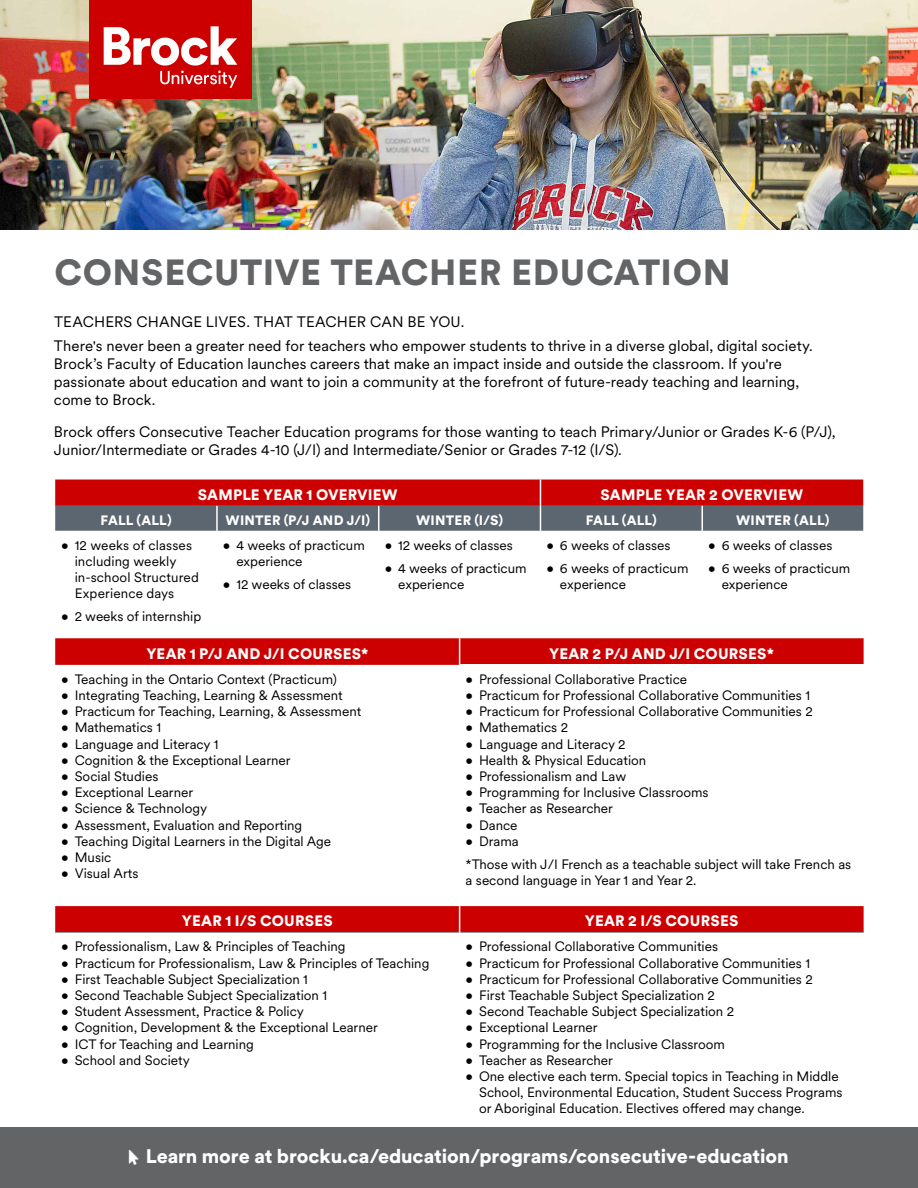
<style>
.page{position:relative;width:918px;height:1188px;background:#fff}
.page>*{position:absolute;margin:0;border:0;box-sizing:border-box;transform-origin:0 0}
.t1{font:900 36px "Circular XX";letter-spacing:.015em;color:#636466}
.t2{font:900 19.5px "Circular XX";letter-spacing:-.005em;color:#fff}
.t3{font:15px/18px "Circular XX";color:#000101}
.t4{font:900 15px "Circular XX";letter-spacing:.015em;color:#fff}
.t5{font:13.5px/16.2px "Circular XX";color:#000101}
.t6{font:900 13.5px "Circular XX";letter-spacing:.01em;color:#fff}
</style>
<div class="page">
<img style="left:0;top:0;width:918px;height:230px">
<div style="left:0;top:1128px;width:918px;height:60px;background:#636466"></div>
<svg style="left:55px;top:480px;width:808px;height:51px;background:#953439"></svg>
<hr style="left:701px;top:506px;width:2px;height:25px;background:#fff">
<hr style="left:55px;top:932px;width:404px;height:1px;background:#939598">
<hr style="left:460px;top:932px;width:404px;height:1px;background:#939598">
<div style="left:55px;top:906px;width:809px;height:26px;background:#c00"></div>
<svg style="left:55px;top:638px;width:809px;height:27px;background:#cd0808"></svg>
<img style="left:90px;top:0;width:162px;height:98px">
<h1 class="t1" style="left:54px;top:247px;width:678px">CONSECUTIVE TEACHER EDUCATION</h1>
<p class="t3" style="left:54px;top:308px;width:760px;line-height:24.8px">TEACHERS CHANGE LIVES. THAT TEACHER CAN BE YOU.<br>There's never been a greater need for teachers who empower students to thrive in a diverse global, digital society.</p>
<p class="t3" style="left:54px;top:354px;width:747px">Brock’s Faculty of Education launches careers that make an impact inside and outside the classroom. If you're passionate about education and want to join a community at the forefront of future-ready teaching and learning, come to Brock.</p>
<p class="t3" style="left:54px;top:422px;width:783px">Brock offers Consecutive Teacher Education programs for those wanting to teach Primary/Junior or Grades K-6 (P/J),<br>Junior/Intermediate or Grades 4-10 (J/I) and Intermediate/Senior or Grades 7-12 (I/S).</p>
<p class="t4" style="left:198px;top:484px;width:201px">SAMPLE YEAR 1 OVERVIEW</p>
<p class="t4" style="left:601px;top:484px;width:204px">SAMPLE YEAR 2 OVERVIEW</p>
<p class="t6" style="left:101px;top:511px;width:73px">FALL (ALL)</p>
<p class="t6" style="left:226px;top:511px;width:146px">WINTER (P/J AND J/I)</p>
<p class="t6" style="left:416px;top:511px;width:88px">WINTER (I/S)</p>
<p class="t6" style="left:586px;top:511px;width:73px">FALL (ALL)</p>
<p class="t6" style="left:736px;top:511px;width:95px">WINTER (ALL)</p>
<p class="t5" style="left:75px;top:536px;width:126px;text-indent:-14px">• 12 weeks of classes including weekly in-school Structured<br>Experience days</p>
<p class="t5" style="left:61px;top:608px;width:142px">• 2 weeks of internship</p>
<p class="t5" style="left:236px;top:536px;width:130px;text-indent:-14px">• 4 weeks of practicum experience</p>
<p class="t5" style="left:223px;top:575px;width:130px">• 12 weeks of classes</p>
<p class="t5" style="left:385px;top:536px;width:130px">• 12 weeks of classes</p>
<p class="t5" style="left:398px;top:559px;width:130px;text-indent:-14px">• 4 weeks of practicum experience</p>
<p class="t5" style="left:546px;top:536px;width:126px">• 6 weeks of classes</p>
<p class="t5" style="left:560px;top:559px;width:130px;text-indent:-14px">• 6 weeks of practicum experience</p>
<p class="t5" style="left:708px;top:536px;width:126px">• 6 weeks of classes</p>
<p class="t5" style="left:722px;top:559px;width:130px;text-indent:-14px">• 6 weeks of practicum experience</p>
<p class="t4" style="left:146px;top:643px;width:224px">YEAR 1 P/J AND J/I COURSES*</p>
<p class="t4" style="left:549px;top:643px;width:226px">YEAR 2 P/J AND J/I COURSES*</p>
<p class="t5" style="left:61px;top:670px;width:277px">• Teaching in the Ontario Context (Practicum)</p>
<p class="t5" style="left:61px;top:687px;width:283px">• Integrating Teaching, Learning &amp; Assessment</p>
<p class="t5" style="left:61px;top:703px;width:302px">• Practicum for Teaching, Learning, &amp; Assessment</p>
<p class="t5" style="left:61px;top:719px;width:101px">• Mathematics 1</p>
<p class="t5" style="left:61px;top:735px;width:159px">• Language and Literacy 1</p>
<p class="t5" style="left:61px;top:751px;width:231px">• Cognition &amp; the Exceptional Learner</p>
<p class="t5" style="left:61px;top:768px;width:99px">• Social Studies</p>
<p class="t5" style="left:61px;top:784px;width:133px">• Exceptional Learner</p>
<p class="t5" style="left:61px;top:800px;width:147px">• Science &amp; Technology</p>
<p class="t5" style="left:61px;top:816px;width:243px">• Assessment, Evaluation and Reporting</p>
<p class="t5" style="left:61px;top:832px;width:271px">• Teaching Digital Learners in the Digital Age</p>
<p class="t5" style="left:61px;top:849px;width:52px">• Music</p>
<p class="t5" style="left:61px;top:865px;width:79px">• Visual Arts</p>
<p class="t5" style="left:466px;top:670px;width:223px">• Professional Collaborative Practice</p>
<p class="t5" style="left:466px;top:687px;width:346px">• Practicum for Professional Collaborative Communities 1</p>
<p class="t5" style="left:466px;top:703px;width:349px">• Practicum for Professional Collaborative Communities 2</p>
<p class="t5" style="left:466px;top:719px;width:104px">• Mathematics 2</p>
<p class="t5" style="left:466px;top:735px;width:161px">• Language and Literacy 2</p>
<p class="t5" style="left:466px;top:751px;width:182px">• Health &amp; Physical Education</p>
<p class="t5" style="left:466px;top:768px;width:162px">• Professionalism and Law</p>
<p class="t5" style="left:466px;top:784px;width:244px">• Programming for Inclusive Classrooms</p>
<p class="t5" style="left:466px;top:800px;width:149px">• Teacher as Researcher</p>
<p class="t5" style="left:466px;top:816px;width:53px">• Dance</p>
<p class="t5" style="left:466px;top:829px;width:387px;line-height:23px">• Drama<br>*Those with J/I French as a teachable subject will take French as</p>
<p class="t5" style="left:466px;top:872px;width:232px">a second language in Year 1 and Year 2.</p>
<p class="t4" style="left:182px;top:911px;width:152px">YEAR 1 I/S COURSES</p>
<p class="t4" style="left:585px;top:911px;width:155px">YEAR 2 I/S COURSES</p>
<p class="t5" style="left:61px;top:938px;width:286px">• Professionalism, Law &amp; Principles of Teaching</p>
<p class="t5" style="left:61px;top:954px;width:370px">• Practicum for Professionalism, Law &amp; Principles of Teaching</p>
<p class="t5" style="left:61px;top:970px;width:248px">• First Teachable Subject Specialization 1</p>
<p class="t5" style="left:61px;top:987px;width:267px">• Second Teachable Subject Specialization 1</p>
<p class="t5" style="left:61px;top:1003px;width:244px">• Student Assessment, Practice &amp; Policy</p>
<p class="t5" style="left:61px;top:1019px;width:318px">• Cognition, Development &amp; the Exceptional Learner</p>
<p class="t5" style="left:61px;top:1035px;width:194px">• ICT for Teaching and Learning</p>
<p class="t5" style="left:61px;top:1051px;width:130px">• School and Society</p>
<p class="t5" style="left:466px;top:938px;width:254px">• Professional Collaborative Communities</p>
<p class="t5" style="left:466px;top:954px;width:346px">• Practicum for Professional Collaborative Communities 1</p>
<p class="t5" style="left:466px;top:970px;width:349px">• Practicum for Professional Collaborative Communities 2</p>
<p class="t5" style="left:466px;top:987px;width:251px">• First Teachable Subject Specialization 2</p>
<p class="t5" style="left:466px;top:1003px;width:270px">• Second Teachable Subject Specialization 2</p>
<p class="t5" style="left:466px;top:1019px;width:133px">• Exceptional Learner</p>
<p class="t5" style="left:466px;top:1035px;width:261px">• Programming for the Inclusive Classroom</p>
<p class="t5" style="left:466px;top:1051px;width:149px">• Teacher as Researcher</p>
<p class="t5" style="left:479px;top:1068px;width:365px;text-indent:-14px">• One elective each term. Special topics in Teaching in Middle<br>School, Environmental Education, Student Success Programs or Aboriginal Education. Electives offered may change.</p>
<h2 class="t2" style="left:146px;top:1143px;width:645px">Learn more at brocku.ca/education/programs/consecutive-education</h2>
</div>
